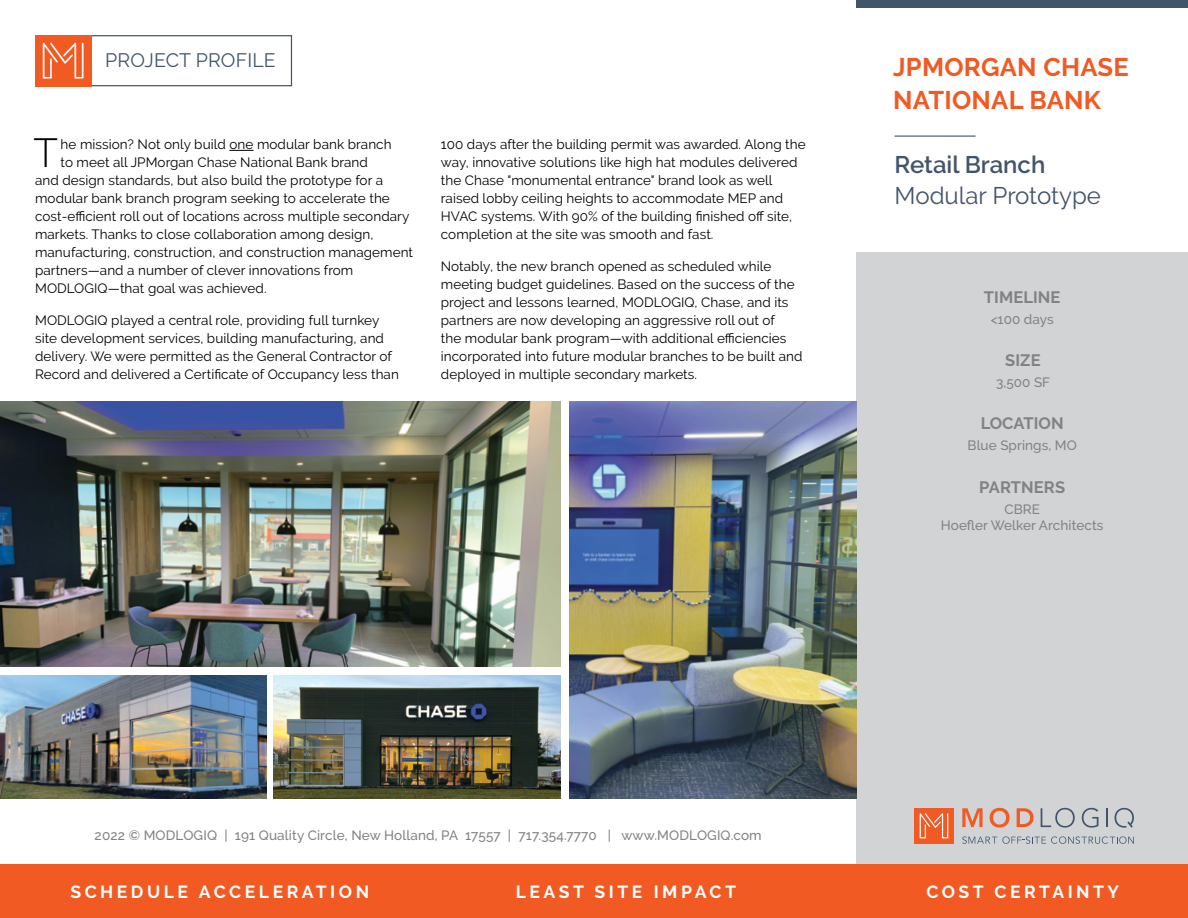
<style>
.page{position:relative;width:1188px;height:918px;background:#fff}
.page>*{position:absolute;margin:0;border:0;box-sizing:border-box;transform-origin:0 0}
.t1{font:300 40.5px "Raleway";color:#000}
.t2{font:700 25.5px/33px "Raleway";letter-spacing:.01em;color:#f15a22}
.t3{font:24px "Raleway";color:#42546b}
.t4{font:600 24px "Raleway";color:#42546b}
.t5{font:19.5px "Raleway";letter-spacing:.01em;color:#42546b}
.t6{font:700 17.55px "Raleway";letter-spacing:.2em;color:#fff}
.t7{font:700 16.5px "Raleway";letter-spacing:.005em;color:#808285}
.t8{font:13.5px/18px "Raleway";letter-spacing:.005em;color:#000}
.t9{font:500 13.5px/16.2px "Raleway";letter-spacing:.005em;color:#808285;text-align:center}
</style>
<div class="page">
<div style="left:856px;top:253px;width:332px;height:662px;background:#d1d3d4"></div>
<div style="left:856px;top:0;width:332px;height:8px;background:#42546b"></div>
<div style="left:81px;top:35px;width:211px;height:51px;border:1px solid #42546b"></div>
<div style="left:35px;top:35px;width:56px;height:51px;background:#f15a22"></div>
<svg style="left:43px;top:43px;width:41px;height:36px"></svg>
<svg style="left:962px;top:836px;width:172px;height:8px"></svg>
<svg style="left:962px;top:808px;width:21px;height:19px"></svg>
<svg style="left:990px;top:808px;width:20px;height:20px"></svg>
<svg style="left:1017px;top:808px;width:17px;height:19px"></svg>
<svg style="left:1041px;top:808px;width:34px;height:20px"></svg>
<svg style="left:1082px;top:808px;width:16px;height:20px"></svg>
<svg style="left:1106px;top:808px;width:1px;height:19px"></svg>
<svg style="left:1115px;top:808px;width:19px;height:20px"></svg>
<div style="left:914px;top:808px;width:40px;height:36px;background:#f15a22"></div>
<svg style="left:920px;top:813px;width:28px;height:25px"></svg>
<div style="left:0;top:864px;width:1188px;height:54px;background:#f15a22"></div>
<img style="left:0;top:402px;width:561px;height:265px">
<img style="left:0;top:675px;width:266px;height:124px">
<img style="left:274px;top:675px;width:287px;height:124px">
<img style="left:569px;top:402px;width:287px;height:397px">
<svg style="left:229px;top:150px;width:25px;height:1px"></svg>
<hr style="left:895px;top:136px;width:81px;height:1px;background:#42546b">
<h3 class="t5" style="left:105px;top:49px;width:172px">PROJECT PROFILE</h3>
<h2 class="t2" style="left:893px;top:51px;width:237px">JPMORGAN CHASE<br>NATIONAL BANK</h2>
<h1 class="t1" style="left:34px;top:129px;width:26px">T</h1>
<p class="t8" style="left:61px;top:136px;width:333px">he mission? Not only build one modular bank branch</p>
<p class="t8" style="left:61px;top:154px;width:309px">to meet all JPMorgan Chase National Bank brand</p>
<p class="t8" style="left:35px;top:172px;width:349px">and design standards, but also build the prototype for a</p>
<p class="t8" style="left:35px;top:190px;width:356px">modular bank branch program seeking to accelerate the</p>
<p class="t8" style="left:35px;top:208px;width:376px">cost-efficient roll out of locations across multiple secondary</p>
<p class="t8" style="left:35px;top:226px;width:340px">markets. Thanks to close collaboration among design,</p>
<p class="t8" style="left:35px;top:244px;width:380px">manufacturing, construction, and construction management</p>
<p class="t8" style="left:35px;top:262px;width:320px">partners—and a number of clever innovations from</p>
<p class="t8" style="left:35px;top:280px;width:233px">MODLOGIQ—that goal was achieved.</p>
<p class="t8" style="left:35px;top:311px;width:365px">MODLOGIQ played a central role, providing full turnkey site development services, building manufacturing, and delivery. We were permitted as the General Contractor of Record and delivered a Certificate of Occupancy less than</p>
<p class="t8" style="left:441px;top:136px;width:366px">100 days after the building permit was awarded. Along the way, innovative solutions like high hat modules delivered the Chase "monumental entrance" brand look as well raised lobby ceiling heights to accommodate MEP and HVAC systems. With 90% of the building finished off site, completion at the site was smooth and fast.</p>
<p class="t8" style="left:441px;top:257px;width:363px">Notably, the new branch opened as scheduled while meeting budget guidelines. Based on the success of the project and lessons learned, MODLOGIQ, Chase, and its partners are now developing an aggressive roll out of<br>the modular bank program—with additional efficiencies incorporated into future modular branches to be built and deployed in multiple secondary markets.</p>
<h3 class="t4" style="left:895px;top:151px;width:152px">Retail Branch</h3>
<h3 class="t3" style="left:895px;top:181px;width:208px">Modular Prototype</h3>
<p class="t7" style="left:984px;top:288px;width:78px">TIMELINE</p>
<p class="t9" style="left:991px;top:311px;width:65px">&lt;100 days</p>
<p class="t7" style="left:1005px;top:351px;width:37px">SIZE</p>
<p class="t9" style="left:996px;top:374px;width:56px">3,500 SF</p>
<p class="t7" style="left:981px;top:414px;width:85px">LOCATION</p>
<p class="t9" style="left:968px;top:437px;width:111px">Blue Springs, MO</p>
<p class="t7" style="left:979px;top:478px;width:87px">PARTNERS</p>
<p class="t9" style="left:941px;top:501px;width:164px">CBRE<br>Hoefler Welker Architects</p>
<p class="t9" style="left:95px;top:827px;width:669px">2022 © MODLOGIQ | 191 Quality Circle, New Holland, PA 17557 | 717.354.7770 | www.MODLOGIQ.com</p>
<p class="t6" style="left:70px;top:882px;width:300px">SCHEDULE ACCELERATION</p>
<p class="t6" style="left:516px;top:882px;width:222px">LEAST SITE IMPACT</p>
<p class="t6" style="left:926px;top:881px;width:194px">COST CERTAINTY</p>
</div>
